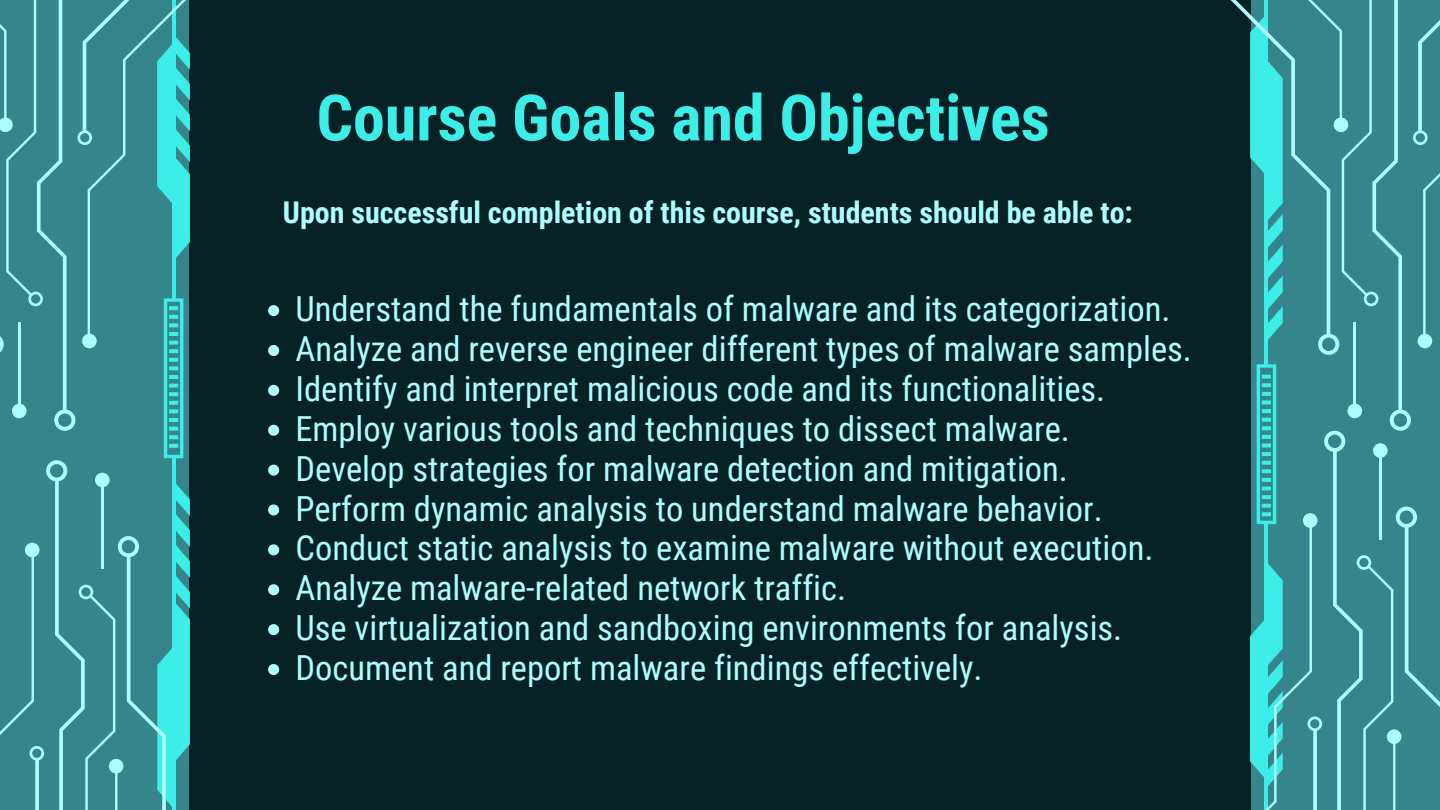
<style>
.page{position:relative;width:1440px;height:810px;background:#072227}
.page>*{position:absolute;margin:0;border:0;box-sizing:border-box;transform-origin:0 0}
.t1{font:700 64px "Roboto Condensed";color:#3dede8}
.t2{font:34.5px "Roboto Condensed";color:#aefeff}
.t3{font:700 30px "Roboto Condensed";color:#aefeff}
</style>
<div class="page">
<div style="left:0;top:0;width:189px;height:810px;background:#35858b"></div>
<div style="left:1251px;top:0;width:189px;height:810px;background:#35858b"></div>
<svg style="left:1257px;top:411px;width:19px;height:40px"></svg>
<hr style="left:172px;top:456px;width:3px;height:354px;background:#3dede8">
<svg style="left:164px;top:411px;width:19px;height:47px"></svg>
<svg style="left:54px;top:411px;width:21px;height:20px"></svg>
<div style="left:12px;top:404px;width:15px;height:14px;background:#aefeff;border-radius:50%"></div>
<svg style="left:0;top:0;width:190px;height:411px"></svg>
<svg style="left:1390px;top:411px;width:21px;height:20px"></svg>
<div style="left:1347px;top:404px;width:15px;height:14px;background:#aefeff;border-radius:50%"></div>
<svg style="left:1230px;top:0;width:210px;height:411px"></svg>
<svg style="left:46px;top:460px;width:21px;height:20px"></svg>
<div style="left:95px;top:473px;width:15px;height:14px;background:#aefeff;border-radius:50%"></div>
<svg style="left:0;top:480px;width:190px;height:330px"></svg>
<svg style="left:1324px;top:431px;width:21px;height:20px"></svg>
<div style="left:1373px;top:443px;width:15px;height:15px;background:#aefeff;border-radius:50%"></div>
<svg style="left:1250px;top:451px;width:190px;height:359px"></svg>
<svg style="left:268px;top:305px;width:11px;height:11px"></svg>
<svg style="left:268px;top:345px;width:11px;height:11px"></svg>
<svg style="left:268px;top:385px;width:11px;height:11px"></svg>
<svg style="left:268px;top:425px;width:11px;height:11px"></svg>
<svg style="left:268px;top:465px;width:11px;height:11px"></svg>
<svg style="left:268px;top:504px;width:11px;height:12px"></svg>
<svg style="left:268px;top:544px;width:11px;height:11px"></svg>
<svg style="left:268px;top:584px;width:11px;height:11px"></svg>
<svg style="left:268px;top:624px;width:11px;height:11px"></svg>
<svg style="left:268px;top:664px;width:11px;height:11px"></svg>
<p class="t1" style="left:317px;top:81px;width:735px">Course Goals and Objectives</p>
<p class="t3" style="left:283px;top:195px;width:851px">Upon successful completion of this course, students should be able to:</p>
<p class="t2" style="left:295px;top:289px;width:877px">Understand the fundamentals of malware and its categorization.</p>
<p class="t2" style="left:295px;top:329px;width:898px">Analyze and reverse engineer different types of malware samples.</p>
<p class="t2" style="left:295px;top:369px;width:811px">Identify and interpret malicious code and its functionalities.</p>
<p class="t2" style="left:295px;top:409px;width:776px">Employ various tools and techniques to dissect malware.</p>
<p class="t2" style="left:295px;top:449px;width:774px">Develop strategies for malware detection and mitigation.</p>
<p class="t2" style="left:295px;top:489px;width:809px">Perform dynamic analysis to understand malware behavior.</p>
<p class="t2" style="left:295px;top:529px;width:860px">Conduct static analysis to examine malware without execution.</p>
<p class="t2" style="left:295px;top:568px;width:552px">Analyze malware-related network traffic.</p>
<p class="t2" style="left:295px;top:608px;width:828px">Use virtualization and sandboxing environments for analysis.</p>
<p class="t2" style="left:295px;top:648px;width:689px">Document and report malware findings effectively.</p>
</div>
